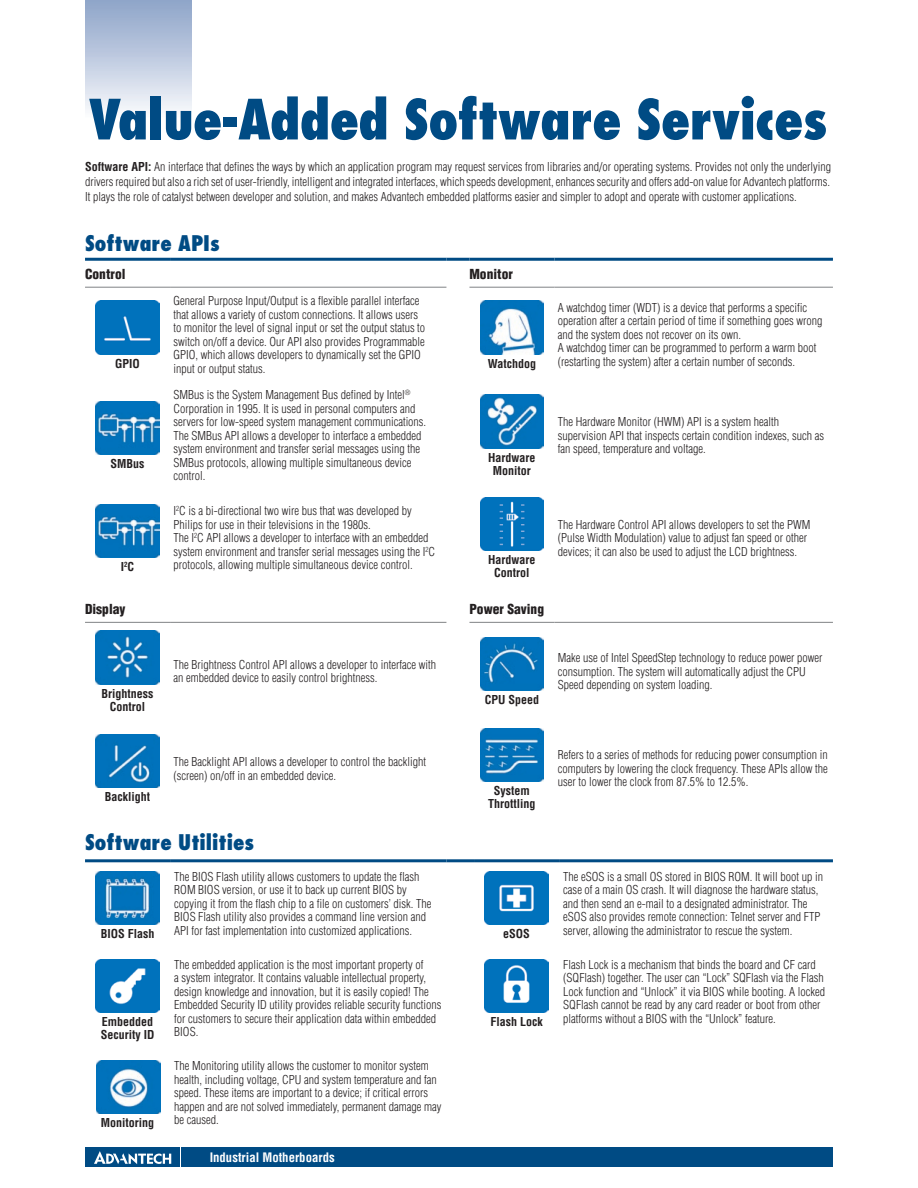
<style>
.page{position:relative;width:918px;height:1188px;background:#fff}
.page>*{position:absolute;margin:0;border:0;box-sizing:border-box;transform-origin:0 0}
.DS_Model_Name_2P{font:800 condensed 54px "Futura";letter-spacing:-.015em;color:#004b84}
.DS_Paragraph_Header{font:800 condensed 21px "Futura";color:#004b84}
.DS_Paragraph_Subhead{font:900 condensed 13.5px "Helvetica";color:#231f20}
.DS_www{font:700 condensed 12.75px "Helvetica";color:#fff}
.DS_Tab-data{font:300 condensed 12px/13.5px "Helvetica";color:#231f20}
.DS_Body_Text{font:300 condensed 12px/15px "Helvetica";color:#231f20;text-align:justify}
.DS_Tab-data-2{font:700 condensed 12px/13.5px "Helvetica";color:#231f20;text-align:center}
.s1{font-weight:700}
</style>
<div class="page">
<div style="left:85px;top:0;width:106px;height:118px;background:linear-gradient(to bottom,#8ba2c7,#f8f9fc)"></div>
<div style="left:182px;top:1147px;width:651px;height:20px;background:#004b84"></div>
<div style="left:85px;top:1147px;width:95px;height:20px;background:#004b84"></div>
<svg style="left:94px;top:1151px;width:77px;height:13px"></svg>
<hr style="left:85px;top:287px;width:85px;height:1px;background:#808285">
<hr style="left:170px;top:287px;width:276px;height:1px;background:#808285">
<hr style="left:469px;top:287px;width:86px;height:1px;background:#808285">
<hr style="left:555px;top:287px;width:278px;height:1px;background:#808285">
<hr style="left:85px;top:622px;width:85px;height:1px;background:#808285">
<hr style="left:170px;top:622px;width:276px;height:1px;background:#808285">
<hr style="left:469px;top:622px;width:86px;height:1px;background:#808285">
<hr style="left:555px;top:622px;width:278px;height:1px;background:#808285">
<hr style="left:85px;top:258px;width:85px;height:3px;background:#004b84">
<hr style="left:170px;top:258px;width:276px;height:3px;background:#004b84">
<hr style="left:446px;top:258px;width:23px;height:3px;background:#004b84">
<hr style="left:469px;top:258px;width:86px;height:3px;background:#004b84">
<hr style="left:555px;top:258px;width:278px;height:3px;background:#004b84">
<img style="left:96px;top:301px;width:63px;height:53px">
<img style="left:480px;top:301px;width:64px;height:53px">
<img style="left:96px;top:402px;width:63px;height:53px">
<img style="left:480px;top:395px;width:64px;height:53px">
<img style="left:96px;top:504px;width:63px;height:53px">
<img style="left:480px;top:497px;width:64px;height:53px">
<img style="left:96px;top:631px;width:63px;height:53px">
<img style="left:480px;top:638px;width:64px;height:53px">
<img style="left:96px;top:735px;width:63px;height:53px">
<img style="left:480px;top:728px;width:64px;height:53px">
<hr style="left:85px;top:859px;width:85px;height:3px;background:#004b84">
<hr style="left:170px;top:859px;width:276px;height:3px;background:#004b84">
<hr style="left:446px;top:859px;width:28px;height:3px;background:#004b84">
<hr style="left:474px;top:859px;width:85px;height:3px;background:#004b84">
<hr style="left:559px;top:859px;width:274px;height:3px;background:#004b84">
<img style="left:96px;top:871px;width:63px;height:54px">
<img style="left:485px;top:871px;width:63px;height:54px">
<img style="left:96px;top:959px;width:63px;height:53px">
<img style="left:485px;top:959px;width:63px;height:53px">
<img style="left:97px;top:1061px;width:64px;height:53px">
<p class="DS_Model_Name_2P" style="left:89px;top:85px;width:740px">Value-Added Software Services</p>
<p class="DS_Body_Text" style="left:85px;top:159px;width:747px"><span class="s1">Software API:</span> An interface that defines the ways by which an application program may request services from libraries and/or operating systems. Provides not only the underlying drivers required but also a rich set of user-friendly, intelligent and integrated interfaces, which speeds development, enhances security and offers add-on value for Advantech platforms.<br>It plays the role of catalyst between developer and solution, and makes Advantech embedded platforms easier and simpler to adopt and operate with customer applications.</p>
<p class="DS_Paragraph_Header" style="left:85px;top:229px;width:136px">Software APIs</p>
<p class="DS_Paragraph_Subhead" style="left:85px;top:265px;width:42px">Control</p>
<p class="DS_Paragraph_Subhead" style="left:469px;top:265px;width:45px">Monitor</p>
<p class="DS_Tab-data-2" style="left:115px;top:356px;width:26px">GPIO</p>
<p class="DS_Tab-data-2" style="left:111px;top:457px;width:36px">SMBus</p>
<p class="DS_Tab-data-2" style="left:121px;top:559px;width:15px">I<sup>2</sup>C</p>
<p class="DS_Tab-data" style="left:173px;top:294px;width:253px">General Purpose Input/Output is a flexible parallel interface that allows a variety of custom connections. It allows users to monitor the level of signal input or set the output status to switch on/off a device. Our API also provides Programmable GPIO, which allows developers to dynamically set the GPIO input or output status.</p>
<p class="DS_Tab-data" style="left:173px;top:388px;width:254px">SMBus is the System Management Bus defined by Intel<sup>®<br></sup>Corporation in 1995. It is used in personal computers and servers for low-speed system management communications.</p>
<p class="DS_Tab-data" style="left:173px;top:429px;width:249px">The SMBus API allows a developer to interface a embedded system environment and transfer serial messages using the SMBus protocols, allowing multiple simultaneous device control.</p>
<p class="DS_Tab-data" style="left:173px;top:504px;width:240px">I<sup>2</sup>C is a bi-directional two wire bus that was developed by<br>Philips for use in their televisions in the 1980s.</p>
<p class="DS_Tab-data" style="left:173px;top:531px;width:263px">The I<sup>2</sup>C API allows a developer to interface with an embedded system environment and transfer serial messages using the I<sup>2</sup>C protocols, allowing multiple simultaneous device control.</p>
<p class="DS_Tab-data-2" style="left:488px;top:356px;width:50px">Watchdog</p>
<p class="DS_Tab-data-2" style="left:488px;top:450px;width:49px">Hardware<br>Monitor</p>
<p class="DS_Tab-data-2" style="left:488px;top:553px;width:49px">Hardware<br>Control</p>
<p class="DS_Paragraph_Subhead" style="left:85px;top:600px;width:42px">Display</p>
<p class="DS_Paragraph_Subhead" style="left:469px;top:600px;width:76px">Power Saving</p>
<p class="DS_Tab-data" style="left:558px;top:301px;width:266px">A watchdog timer (WDT) is a device that performs a specific operation after a certain period of time if something goes wrong and the system does not recover on its own.</p>
<p class="DS_Tab-data" style="left:558px;top:341px;width:260px">A watchdog timer can be programmed to perform a warm boot (restarting the system) after a certain number of seconds.</p>
<p class="DS_Tab-data" style="left:558px;top:415px;width:268px">The Hardware Monitor (HWM) API is a system health supervision API that inspects certain condition indexes, such as fan speed, temperature and voltage.</p>
<p class="DS_Tab-data" style="left:558px;top:517px;width:254px">The Hardware Control API allows developers to set the PWM (Pulse Width Modulation) value to adjust fan speed or other devices; it can also be used to adjust the LCD brightness.</p>
<p class="DS_Tab-data-2" style="left:102px;top:686px;width:53px">Brightness<br>Control</p>
<p class="DS_Tab-data" style="left:173px;top:658px;width:264px">The Brightness Control API allows a developer to interface with an embedded device to easily control brightness.</p>
<p class="DS_Tab-data-2" style="left:485px;top:693px;width:56px">CPU Speed</p>
<p class="DS_Tab-data" style="left:558px;top:651px;width:266px">Make use of Intel SpeedStep technology to reduce power power consumption. The system will automatically adjust the CPU<br>Speed depending on system loading.</p>
<p class="DS_Tab-data-2" style="left:105px;top:790px;width:47px">Backlight</p>
<p class="DS_Tab-data" style="left:173px;top:755px;width:254px">The Backlight API allows a developer to control the backlight (screen) on/off in an embedded device.</p>
<p class="DS_Paragraph_Header" style="left:85px;top:829px;width:171px">Software Utilities</p>
<p class="DS_Tab-data-2" style="left:101px;top:927px;width:55px">BIOS Flash</p>
<p class="DS_Tab-data-2" style="left:101px;top:1015px;width:55px;text-align:left">Embedded<br>Security ID</p>
<p class="DS_Tab-data-2" style="left:101px;top:1116px;width:55px">Monitoring</p>
<p class="DS_Tab-data" style="left:174px;top:870px;width:259px">The BIOS Flash utility allows customers to update the flash ROM BIOS version, or use it to back up current BIOS by copying it from the flash chip to a file on customers’ disk. The BIOS Flash utility also provides a command line version and API for fast implementation into customized applications.</p>
<p class="DS_Tab-data" style="left:174px;top:958px;width:269px">The embedded application is the most important property of<br>a system integrator. It contains valuable intellectual property, design knowledge and innovation, but it is easily copied! The Embedded Security ID utility provides reliable security functions for customers to secure their application data within embedded BIOS.</p>
<p class="DS_Tab-data" style="left:174px;top:1059px;width:269px">The Monitoring utility allows the customer to monitor system health, including voltage, CPU and system temperature and fan speed. These items are important to a device; if critical errors happen and are not solved immediately, permanent damage may be caused.</p>
<p class="DS_www" style="left:210px;top:1150px;width:127px">Industrial Motherboards</p>
<p class="DS_Tab-data-2" style="left:488px;top:783px;width:49px">System<br>Throttling</p>
<p class="DS_Tab-data" style="left:558px;top:748px;width:271px;text-align:justify">Refers to a series of methods for reducing power consumption in computers by lowering the clock frequency. These APIs allow the user to lower the clock from 87.5% to 12.5%.</p>
<p class="DS_Tab-data-2" style="left:503px;top:927px;width:28px">eSOS</p>
<p class="DS_Tab-data-2" style="left:490px;top:1015px;width:54px">Flash Lock</p>
<p class="DS_Tab-data" style="left:563px;top:870px;width:261px">The eSOS is a small OS stored in BIOS ROM. It will boot up in case of a main OS crash. It will diagnose the hardware status, and then send an e-mail to a designated administrator. The eSOS also provides remote connection: Telnet server and FTP server, allowing the administrator to rescue the system.</p>
<p class="DS_Tab-data" style="left:563px;top:958px;width:263px">Flash Lock is a mechanism that binds the board and CF card (SQFlash) together. The user can “Lock” SQFlash via the Flash Lock function and “Unlock” it via BIOS while booting. A locked SQFlash cannot be read by any card reader or boot from other platforms without a BIOS with the “Unlock” feature.</p>
</div>
